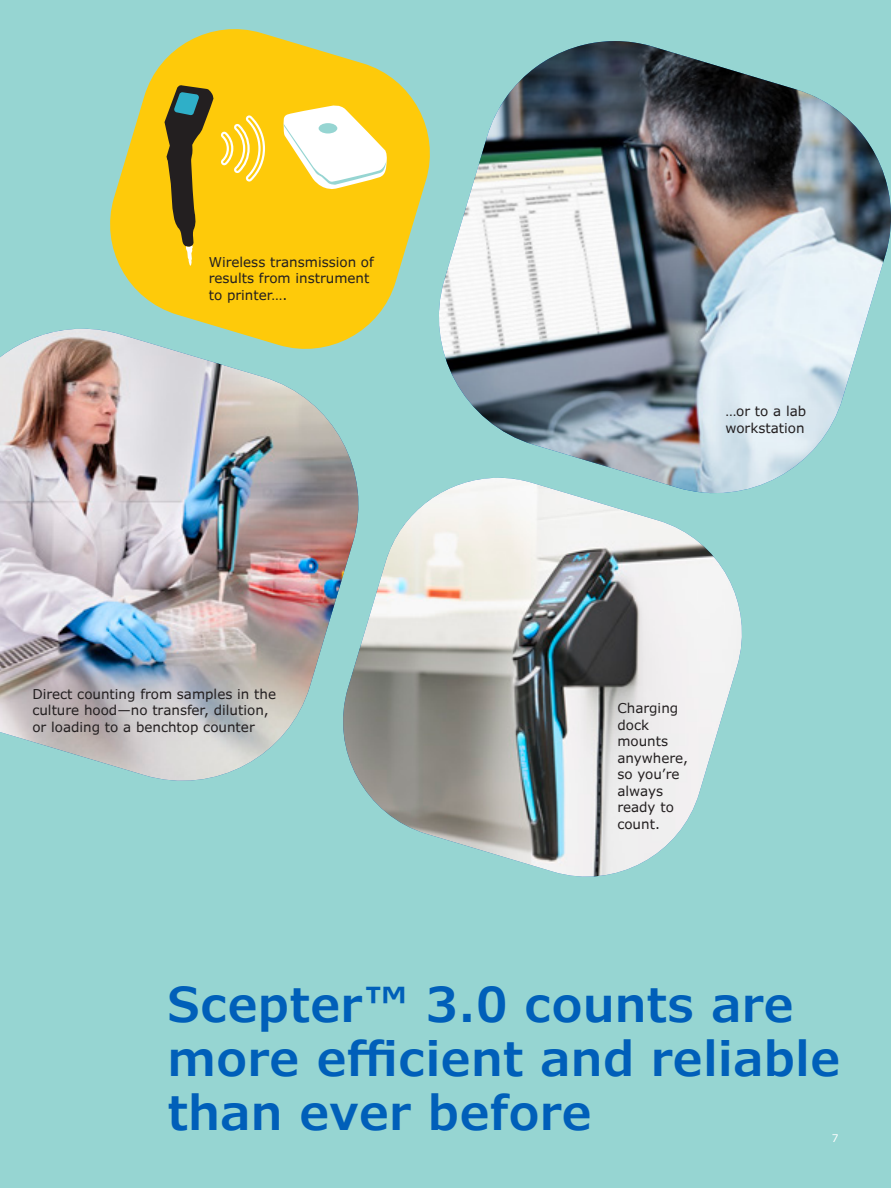
<style>
.page{position:relative;width:891px;height:1188px;background:#96d5d2}
.page>*{position:absolute;margin:0;border:0;box-sizing:border-box;transform-origin:0 0}
.Headline_18_21{font:600 48px/54px "Verdana Pro";color:#005fb9}
.t1{font:13.5px/16.5px "Verdana Pro";color:#231f20}
.Folio_7_9{font:10.5px "Verdana Pro";color:#fff}
</style>
<div class="page">
<img style="left:0;top:329px;width:352px;height:452px">
<img style="left:329px;top:478px;width:413px;height:399px">
<svg style="left:99px;top:29px;width:325px;height:331px;fill:#feca0a"></svg>
<svg style="left:424px;top:502px;width:318px;height:7px;fill:#f3f2f0"></svg>
<img style="left:424px;top:41px;width:467px;height:461px">
<svg style="left:165px;top:84px;width:49px;height:182px"></svg>
<svg style="left:221px;top:115px;width:44px;height:67px"></svg>
<svg style="left:282px;top:104px;width:105px;height:88px"></svg>
<div style="left:319px;top:123px;width:18px;height:11px;background:#96d5d2;border-radius:50%"></div>
<p class="t1" style="left:209px;top:254px;width:167px">Wireless transmission of results from instrument to printer….</p>
<p class="t1" style="left:32px;top:686px;width:245px">Direct counting from samples in the culture hood—no transfer, dilution, or loading to a benchtop counter</p>
<p class="t1" style="left:725px;top:404px;width:82px">…or to a lab workstation</p>
<p class="t1" style="left:617px;top:701px;width:72px">Charging dock mounts anywhere, so you’re always ready to count.</p>
<p class="Headline_18_21" style="left:168px;top:978px;width:674px">Scepter™ 3.0 counts are more efficient and reliable than ever before</p>
<p class="Folio_7_9" style="left:832px;top:1131px;width:8px">7</p>
</div>
